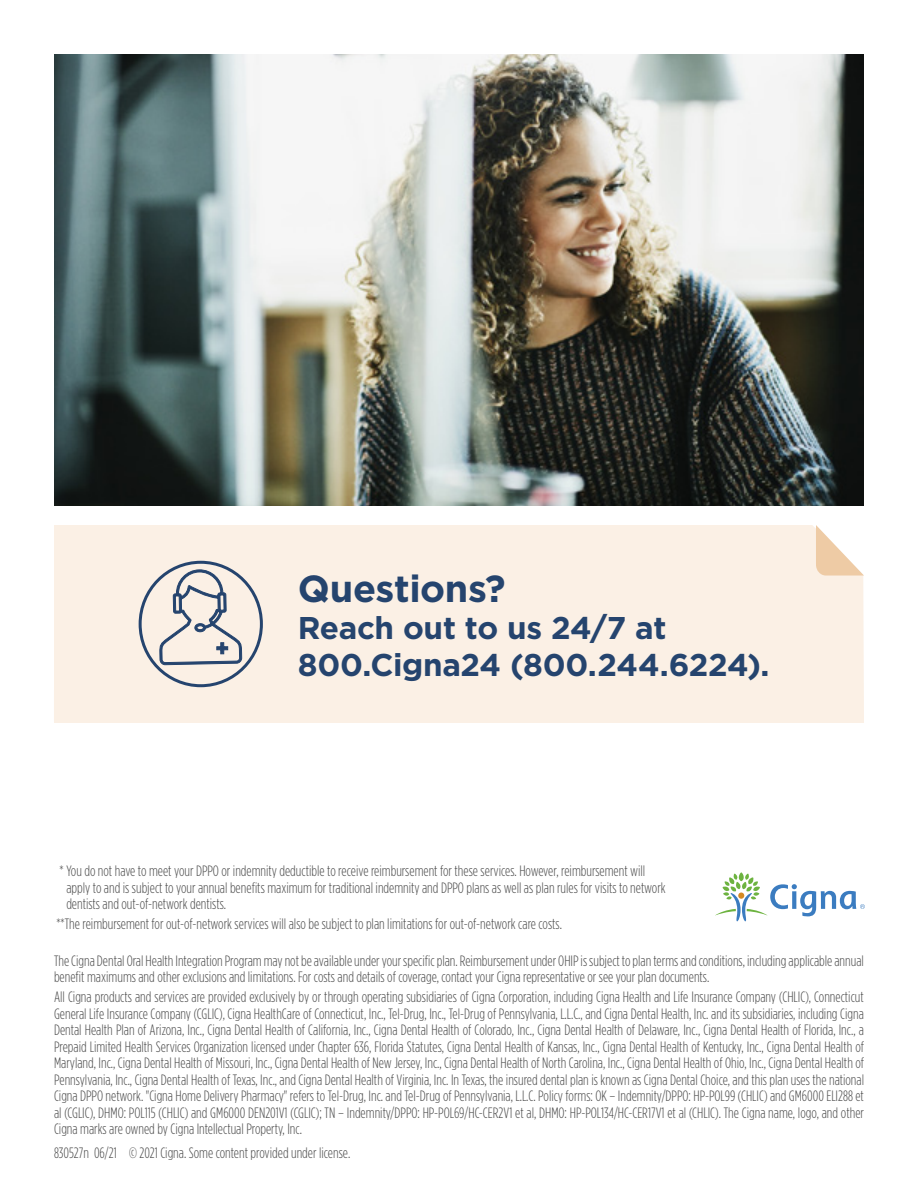
<style>
.page{position:relative;width:918px;height:1188px;background:#fff}
.page>*{position:absolute;margin:0;border:0;box-sizing:border-box;transform-origin:0 0}
.t1{font:700 37.65px "Gotham";letter-spacing:-.01em;color:#25446e}
.t2{font:700 31.5px/37px "Gotham";letter-spacing:-.01em;color:#25446e}
.t3{font:300 15px/16.5px "Gotham Condensed";color:#484848}
</style>
<div class="page">
<img style="left:54px;top:54px;width:810px;height:451px">
<svg style="left:715px;top:872px;width:150px;height:49px"></svg>
<div style="left:54px;top:525px;width:810px;height:198px;background:#fbf0e5"></div>
<svg style="left:816px;top:525px;width:48px;height:51px"></svg>
<div style="left:139px;top:561px;width:124px;height:126px;border:3px solid #25446e;border-radius:50%"></div>
<svg style="left:159px;top:570px;width:83px;height:95px;background:#cfcdcc"></svg>
<h1 class="t1" style="left:298px;top:572px;width:209px">Questions?</h1>
<h2 class="t2" style="left:298px;top:611px;width:473px">Reach out to us 24/7 at<br>800.Cigna24 (800.244.6224).</h2>
<p class="t3" style="left:66px;top:863px;width:601px;text-indent:-7px">* You do not have to meet your DPPO or indemnity deductible to receive reimbursement for these services. However, reimbursement will apply to and is subject to your annual benefits maximum for traditional indemnity and DPPO plans as well as plan rules for visits to network dentists and out-of-network dentists.</p>
<p class="t3" style="left:56px;top:917px;width:507px">**The reimbursement for out-of-network services will also be subject to plan limitations for out-of-network care costs.</p>
<p class="t3" style="left:54px;top:953px;width:811px">The Cigna Dental Oral Health Integration Program may not be available under your specific plan. Reimbursement under OHIP is subject to plan terms and conditions, including applicable annual benefit maximums and other exclusions and limitations. For costs and details of coverage, contact your Cigna representative or see your plan documents.</p>
<p class="t3" style="left:54px;top:990px;width:812px;text-align:justify">All Cigna products and services are provided exclusively by or through operating subsidiaries of Cigna Corporation, including Cigna Health and Life Insurance Company (CHLIC), Connecticut General Life Insurance Company (CGLIC), Cigna HealthCare of Connecticut, Inc., Tel-Drug, Inc., Tel-Drug of Pennsylvania, L.L.C., and Cigna Dental Health, Inc. and its subsidiaries, including Cigna Dental Health Plan of Arizona, Inc., Cigna Dental Health of California, Inc., Cigna Dental Health of Colorado, Inc., Cigna Dental Health of Delaware, Inc., Cigna Dental Health of Florida, Inc., a Prepaid Limited Health Services Organization licensed under Chapter 636, Florida Statutes, Cigna Dental Health of Kansas, Inc., Cigna Dental Health of Kentucky, Inc., Cigna Dental Health of Maryland, Inc., Cigna Dental Health of Missouri, Inc., Cigna Dental Health of New Jersey, Inc., Cigna Dental Health of North Carolina, Inc., Cigna Dental Health of Ohio, Inc., Cigna Dental Health of Pennsylvania, Inc., Cigna Dental Health of Texas, Inc., and Cigna Dental Health of Virginia, Inc. In Texas, the insured dental plan is known as Cigna Dental Choice, and this plan uses the national Cigna DPPO network. "Cigna Home Delivery Pharmacy" refers to Tel-Drug, Inc. and Tel-Drug of Pennsylvania, L.L.C. Policy forms: OK – Indemnity/DPPO: HP-POL99 (CHLIC) and GM6000 ELI288 et al (CGLIC), DHMO: POL115 (CHLIC) and GM6000 DEN201V1 (CGLIC); TN – Indemnity/DPPO: HP-POL69/HC-CER2V1 et al, DHMO: HP-POL134/HC-CER17V1 et al (CHLIC). The Cigna name, logo, and other Cigna marks are owned by Cigna Intellectual Property, Inc.</p>
<p class="t3" style="left:54px;top:1145px;width:298px">830527n 06/21 © 2021 Cigna. Some content provided under license.</p>
</div>
